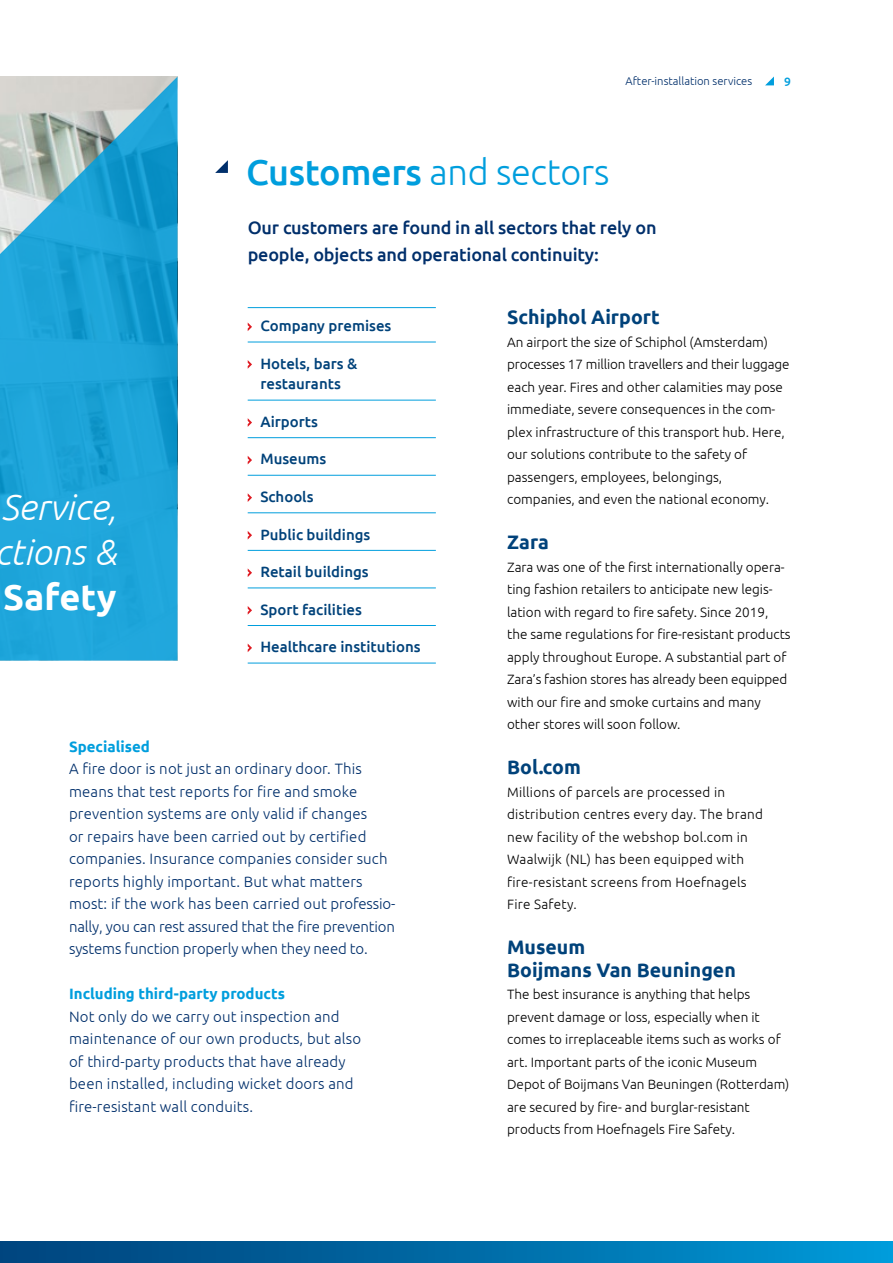
<style>
.page{position:relative;width:893px;height:1263px;background:#fff}
.page>*{position:absolute;margin:0;border:0;box-sizing:border-box;transform-origin:0 0}
.Kop_24_30_medium{font:300 36px "Ubuntu";letter-spacing:-.01em;color:#009edd}
.t1{font:italic 300 36px/45px "Ubuntu";color:#fff}
.t2{font:700 36px "Ubuntu";color:#fff}
.Tussenkop_13_15{font:700 19.5px/22.5px "Ubuntu";color:#00427a}
.Inleiding{font:500 18px/27px "Ubuntu";letter-spacing:-.01em;color:#002f6b}
.Bodytekst_10_15{font:300 15px/22.5px "Ubuntu";letter-spacing:.01em;color:#002f6b}
.Info_1{font:500 15px/20.5px "Ubuntu";color:#00427a}
.Tussenkop_body{font:700 15px "Ubuntu";color:#009edd}
.Bodytekst_9_15{font:300 13.5px/22.5px "Ubuntu";color:#000}
.Bodytekst_9_15-2{font:300 13.5px/22.5px "Ubuntu";letter-spacing:.02em;color:#000}
.t3{font:500 12px "Ubuntu";color:#009edd}
.Info_1-2{font:300 11.25px "Ubuntu";color:#002f6b}
.s1{font-weight:500}
</style>
<div class="page">
<svg style="left:765px;top:77px;width:9px;height:8px"></svg>
<div style="left:0;top:1242px;width:893px;height:21px;background:linear-gradient(to right,#004079,#0098d6)"></div>
<svg style="left:0;top:77px;width:178px;height:584px;background:#35a8d4"></svg>
<svg style="left:215px;top:160px;width:13px;height:13px"></svg>
<hr style="left:248px;top:307px;width:188px;height:1px;background:#009edd">
<hr style="left:248px;top:342px;width:188px;height:1px;background:#009edd">
<hr style="left:248px;top:400px;width:188px;height:1px;background:#009edd">
<hr style="left:248px;top:437px;width:188px;height:1px;background:#009edd">
<hr style="left:248px;top:475px;width:188px;height:1px;background:#009edd">
<hr style="left:248px;top:512px;width:188px;height:1px;background:#009edd">
<hr style="left:248px;top:550px;width:188px;height:1px;background:#009edd">
<hr style="left:248px;top:588px;width:188px;height:1px;background:#009edd">
<hr style="left:248px;top:625px;width:188px;height:1px;background:#009edd">
<hr style="left:248px;top:663px;width:188px;height:1px;background:#009edd">
<svg style="left:248px;top:323px;width:4px;height:8px"></svg>
<svg style="left:248px;top:360px;width:4px;height:9px"></svg>
<svg style="left:248px;top:418px;width:4px;height:9px"></svg>
<svg style="left:248px;top:456px;width:4px;height:8px"></svg>
<svg style="left:248px;top:493px;width:4px;height:9px"></svg>
<svg style="left:248px;top:531px;width:4px;height:8px"></svg>
<svg style="left:248px;top:569px;width:4px;height:8px"></svg>
<svg style="left:248px;top:606px;width:4px;height:9px"></svg>
<svg style="left:248px;top:644px;width:4px;height:8px"></svg>
<p class="Info_1-2" style="left:625px;top:75px;width:128px">After-installation services</p>
<p class="t3" style="left:784px;top:74px;width:8px">9</p>
<p class="Kop_24_30_medium" style="left:246px;top:150px;width:365px"><span class="s1">Customers</span> and sectors</p>
<p class="Inleiding" style="left:248px;top:213px;width:410px">Our customers are found in all sectors that rely on people, objects and operational continuity:</p>
<h1 class="t1" style="left:-6px;top:483px;width:124px">Service, ctions &amp;</h1>
<h1 class="t2" style="left:3px;top:575px;width:115px">Safety</h1>
<p class="Info_1" style="left:260px;top:315px;width:133px">Company premises</p>
<p class="Info_1" style="left:260px;top:353px;width:98px">Hotels, bars &amp; restaurants</p>
<p class="Info_1" style="left:260px;top:411px;width:59px">Airports</p>
<p class="Info_1" style="left:260px;top:448px;width:68px">Museums</p>
<p class="Info_1" style="left:260px;top:486px;width:55px">Schools</p>
<p class="Info_1" style="left:260px;top:523px;width:111px">Public buildings</p>
<p class="Info_1" style="left:260px;top:561px;width:110px">Retail buildings</p>
<p class="Info_1" style="left:260px;top:598px;width:103px">Sport facilities</p>
<p class="Info_1" style="left:260px;top:636px;width:162px">Healthcare institutions</p>
<p class="Tussenkop_body" style="left:69px;top:737px;width:82px">Specialised</p>
<p class="Bodytekst_10_15" style="left:69px;top:757px;width:328px">A fire door is not just an ordinary door. This means that test reports for fire and smoke prevention systems are only valid if changes<br>or repairs have been carried out by certified companies. Insurance companies consider such reports highly important. But what matters most: if the work has been carried out professio&shy;nally, you can rest assured that the fire prevention systems function properly when they need to.</p>
<p class="Tussenkop_body" style="left:69px;top:985px;width:217px">Including third-party products</p>
<p class="Bodytekst_10_15" style="left:69px;top:1005px;width:294px">Not only do we carry out inspection and maintenance of our own products, but also of third-party products that have already been installed, including wicket doors and fire-resistant wall conduits.</p>
<p class="Tussenkop_13_15" style="left:507px;top:306px;width:154px">Schiphol Airport</p>
<p class="Bodytekst_9_15" style="left:507px;top:330px;width:284px">An airport the size of Schiphol (Amsterdam) processes 17 million travellers and their luggage each year. Fires and other calamities may pose immediate, severe consequences in the com&shy;plex infrastructure of this transport hub. Here, our solutions contribute to the safety of passengers, employees, belongings, companies, and even the national economy.</p>
<p class="Tussenkop_13_15" style="left:507px;top:531px;width:43px">Zara</p>
<p class="Bodytekst_9_15" style="left:507px;top:555px;width:285px">Zara was one of the first internationally opera&shy;ting fashion retailers to anticipate new legis&shy;lation with regard to fire safety. Since 2019, the same regulations for fire-resistant products apply throughout Europe. A substantial part of Zara’s fashion stores has already been equipped with our fire and smoke curtains and many other stores will soon follow.</p>
<p class="Tussenkop_13_15" style="left:507px;top:756px;width:75px">Bol.com</p>
<p class="Bodytekst_9_15-2" style="left:507px;top:780px;width:257px">Millions of parcels are processed in distribution centres every day. The brand new facility of the webshop bol.com in Waalwijk (NL) has been equipped with fire-resistant screens from Hoefnagels Fire Safety.</p>
<p class="Tussenkop_13_15" style="left:507px;top:936px;width:230px">Museum<br>Boijmans Van Beuningen</p>
<p class="Bodytekst_9_15" style="left:507px;top:983px;width:284px">The best insurance is anything that helps prevent damage or loss, especially when it comes to irreplaceable items such as works of art. Important parts of the iconic Museum Depot of Boijmans Van Beuningen (Rotterdam) are secured by fire- and burglar-resistant products from Hoefnagels Fire Safety.</p>
</div>
